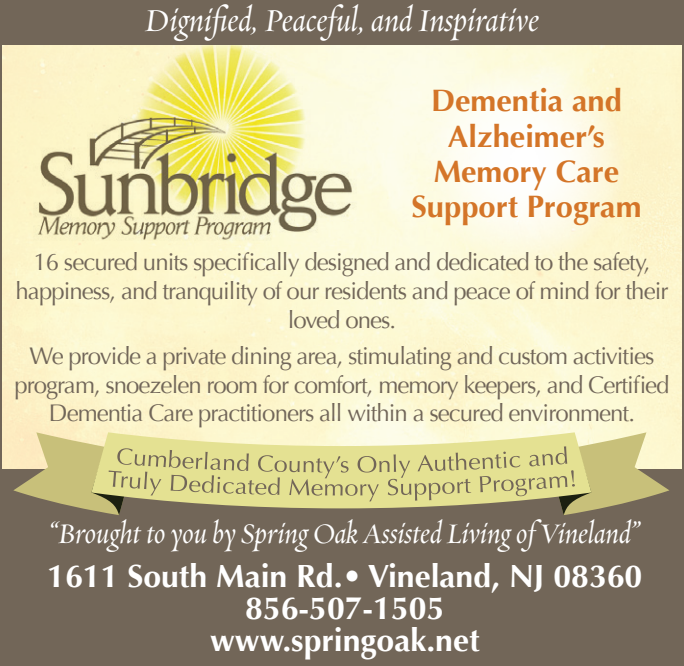
<style>
.page{position:relative;width:684px;height:666px;background:#fff}
.page>*{position:absolute;margin:0;border:0;box-sizing:border-box;transform-origin:0 0}
.t1{font:36px "Requiem Display HTF Italic";color:#fff}
.t2{font:700 32px/32px "Optima";color:#fff;text-align:center}
.t3{font:32px "Requiem Display HTF Italic";color:#fff}
.t4{font:700 30.8px/35.2px "Optima";color:#d47528;text-align:center}
.t5{font:24px/28.8px "Optima";letter-spacing:-.04em;color:#716659;text-align:center}
</style>
<div class="page">
<img style="left:18px;top:45px;width:351px;height:210px">
<div style="left:0;top:0;width:684px;height:45px;background:#726658"></div>
<div style="left:0;top:469px;width:684px;height:197px;background:#726658"></div>
<div style="left:0;top:0;width:684px;height:666px;border:4px solid #726658"></div>
<svg style="left:425px;top:63px;width:201px;height:201px"></svg>
<svg style="left:13px;top:432px;width:656px;height:83px"></svg>
<h1 class="t1" style="left:145px;top:3px;width:396px">Dignified, Peaceful, and Inspirative</h1>
<p class="t4" style="left:411px;top:84px;width:232px">Dementia and<br>Alzheimer’s<br>Memory Care<br>Support Program</p>
<p class="t5" style="left:16px;top:248px;width:654px">16 secured units specifically designed and dedicated to the safety, happiness, and tranquility of our residents and peace of mind for their loved ones.</p>
<p class="t5" style="left:14px;top:342px;width:657px">We provide a private dining area, stimulating and custom activities program, snoezelen room for comfort, memory keepers, and Certified<br>Dementia Care practitioners all within a secured environment.</p>
<h2 class="t3" style="left:50px;top:518px;width:592px">“Brought to you by Spring Oak Assisted Living of Vineland”</h2>
<h2 class="t2" style="left:47px;top:561px;width:597px">1611 South Main Rd.• Vineland, NJ 08360<br>856-507-1505<br>www.springoak.net</h2>
</div>
